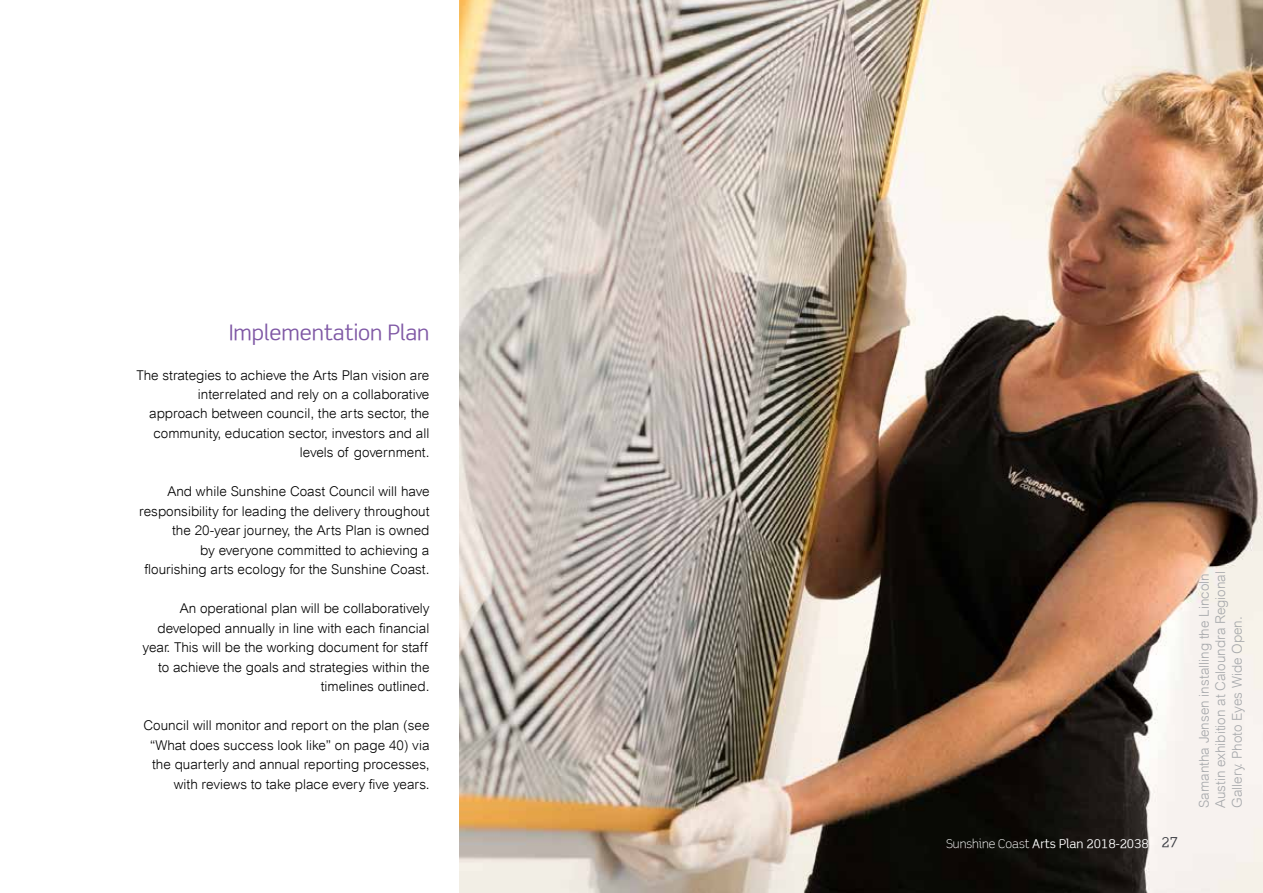
<style>
.page{position:relative;width:1263px;height:893px;background:#fff}
.page>*{position:absolute;margin:0;border:0;box-sizing:border-box;transform-origin:0 0}
.t1{font:21px "Scene";color:#7f58a5}
.t2{font:300 13.5px/19.5px "Arial";color:#000;text-align:right}
.t3{font:300 13.5px/16.5px "Arial";color:#a7a9ac}
.t4{font:12px "Scene Alt";color:#fff}
.s1{font-weight:300}
.s2{font-size:13.5px;color:#3b3d43}
</style>
<div class="page">
<img style="left:459px;top:0;width:804px;height:893px">
<h1 class="t1" style="left:229px;top:319px;width:202px">Implementation Plan</h1>
<p class="t2" style="left:137px;top:365px;width:294px">The strategies to achieve the Arts Plan vision are interrelated and rely on a collaborative approach between council, the arts sector, the community, education sector, investors and all levels of government.</p>
<p class="t2" style="left:139px;top:482px;width:292px">And while Sunshine Coast Council will have responsibility for leading the delivery throughout the 20-year journey, the Arts Plan is owned<br>by everyone committed to achieving a flourishing arts ecology for the Sunshine Coast.</p>
<p class="t2" style="left:143px;top:599px;width:288px">An operational plan will be collaboratively developed annually in line with each financial year. This will be the working document for staff to achieve the goals and strategies within the timelines outlined.</p>
<p class="t2" style="left:143px;top:716px;width:287px">Council will monitor and report on the plan (see “What does success look like” on page 40) via the quarterly and annual reporting processes, with reviews to take place every five years.</p>
<p class="t4" style="left:946px;top:836px;width:233px"><span class="s1">Sunshine Coast</span> Arts Plan 2018-2038 <span class="s2">27</span></p>
<p class="t3" style="left:1196px;top:808px;width:238px;rotate:-90deg">Samantha Jensen installing the Lincoln<br>Austin exhibition at Caloundra Regional<br>Gallery. Photo Eyes Wide Open.</p>
</div>
